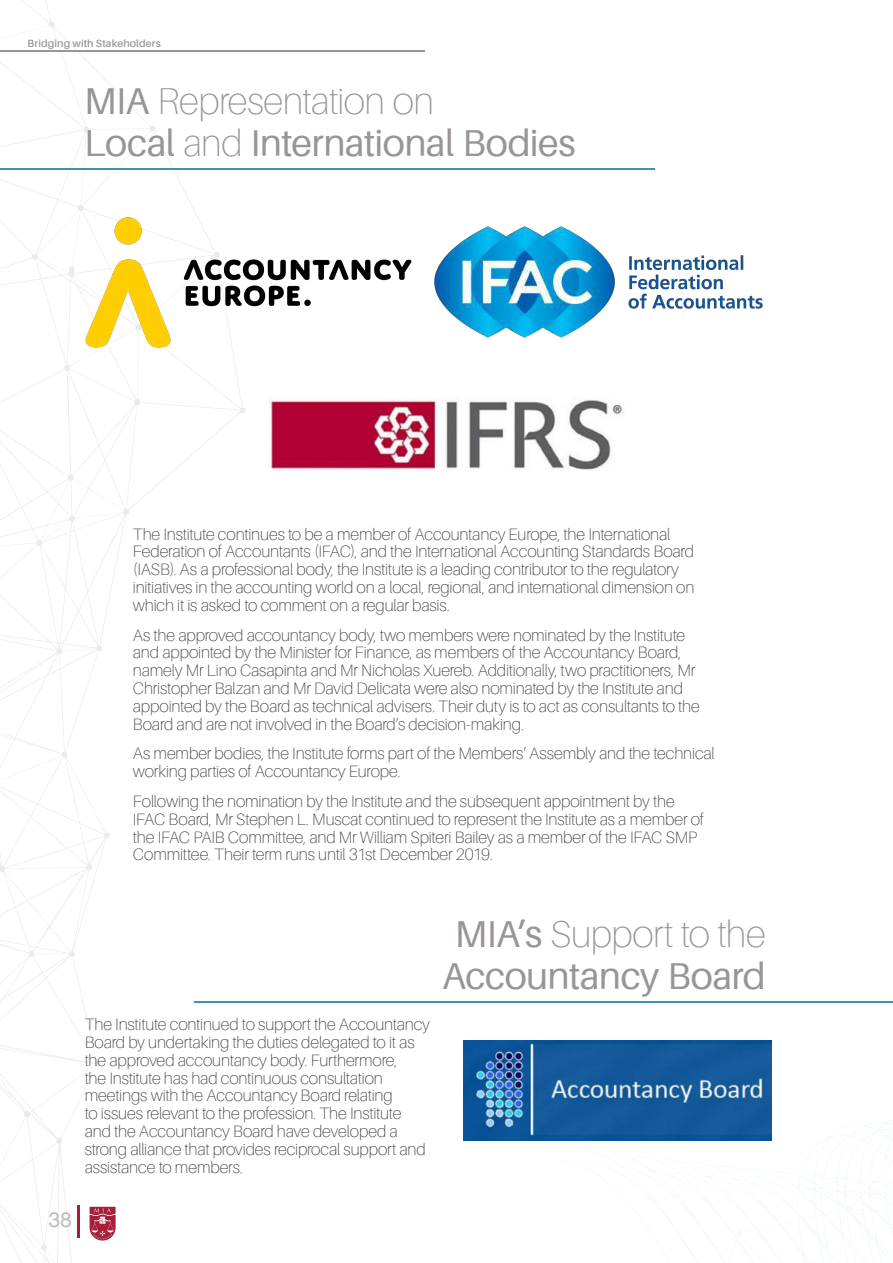
<style>
.page{position:relative;width:893px;height:1263px;background:#fff}
.page>*{position:absolute;margin:0;border:0;box-sizing:border-box;transform-origin:0 0}
.t1{font:37.5px/42px "Aileron";letter-spacing:-.015em;color:#9a9495}
.t2{font:21px "Helvetica LT Std";color:#c0bbbb}
.t3{font:100 16.5px/17.9px "Aileron";letter-spacing:-.01em;color:#383838}
.t4{font:600 10.5px "Aileron";letter-spacing:.01em;color:#9a9495}
.s1{font-weight:100}
</style>
<div class="page">
<svg style="left:562px;top:1040px;width:181px;height:223px"></svg>
<svg style="left:743px;top:1040px;width:150px;height:223px"></svg>
<svg style="left:0;top:0;width:246px;height:1263px"></svg>
<hr style="left:77px;top:1204px;width:3px;height:33px;background:#aa1d3a">
<svg style="left:90px;top:1207px;width:26px;height:33px"></svg>
<hr style="left:0;top:51px;width:425px;height:1px;background:#9a9495">
<hr style="left:0;top:168px;width:655px;height:2px;background:#4192af">
<hr style="left:195px;top:1001px;width:698px;height:2px;background:#4192af">
<img style="left:85px;top:216px;width:327px;height:132px">
<img style="left:434px;top:226px;width:329px;height:112px">
<img style="left:269px;top:399px;width:354px;height:72px">
<img style="left:463px;top:1041px;width:309px;height:100px">
<p class="t4" style="left:28px;top:38px;width:135px">Bridging with Stakeholders</p>
<h1 class="t1" style="left:84px;top:80px;width:493px">MIA <span class="s1">Representation on<br></span>Local <span class="s1">and</span> International Bodies</h1>
<p class="t3" style="left:133px;top:525px;width:563px">The Institute continues to be a member of Accountancy Europe, the International Federation of Accountants (IFAC), and the International Accounting Standards Board (IASB). As a professional body, the Institute is a leading contributor to the regulatory initiatives in the accounting world on a local, regional, and international dimension on which it is asked to comment on a regular basis.</p>
<p class="t3" style="left:133px;top:626px;width:569px">As the approved accountancy body, two members were nominated by the Institute and appointed by the Minister for Finance, as members of the Accountancy Board, namely Mr Lino Casapinta and Mr Nicholas Xuereb. Additionally, two practitioners, Mr Christopher Balzan and Mr David Delicata were also nominated by the Institute and appointed by the Board as technical advisers. Their duty is to act as consultants to the Board and are not involved in the Board’s decision-making.</p>
<p class="t3" style="left:133px;top:745px;width:583px">As member bodies, the Institute forms part of the Members’ Assembly and the technical working parties of Accountancy Europe.</p>
<p class="t3" style="left:133px;top:792px;width:573px">Following the nomination by the Institute and the subsequent appointment by the IFAC Board, Mr Stephen L. Muscat continued to represent the Institute as a member of the IFAC PAIB Committee, and Mr William Spiteri Bailey as a member of the IFAC SMP Committee. Their term runs until 31st December 2019.</p>
<p class="t3" style="left:85px;top:1016px;width:347px">The Institute continued to support the Accountancy Board by undertaking the duties delegated to it as the approved accountancy body. Furthermore,<br>the Institute has had continuous consultation meetings with the Accountancy Board relating<br>to issues relevant to the profession. The Institute and the Accountancy Board have developed a strong alliance that provides reciprocal support and assistance to members.</p>
<h1 class="t1" style="left:442px;top:913px;width:325px;text-align:center">MIA’s <span class="s1">Support to the<br></span>Accountancy Board</h1>
<p class="t2" style="left:49px;top:1207px;width:25px">38</p>
</div>
